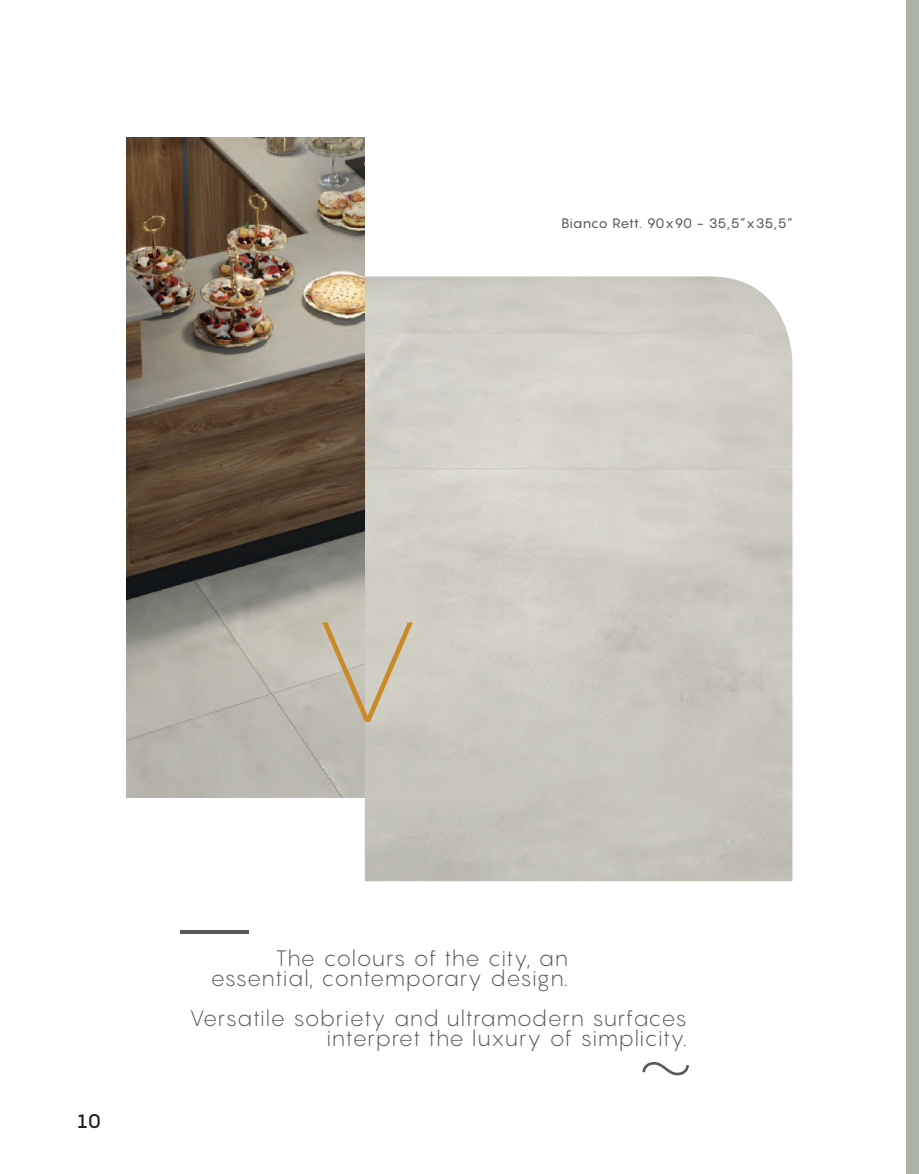
<style>
.page{position:relative;width:919px;height:1174px;background:#fff}
.page>*{position:absolute;margin:0;border:0;box-sizing:border-box;transform-origin:0 0}
.t1{font:300 22.05px/20.2px "Pangram";letter-spacing:.015em;color:#57585a;text-align:right}
.t2{font:500 19.5px "Pangram";color:#231f20}
.t3{font:13.5px "Pangram";letter-spacing:-.01em;color:#57585a}
</style>
<div class="page">
<div style="left:906px;top:0;width:12px;height:1174px;background:#acb2a5"></div>
<img style="left:365px;top:276px;width:427px;height:605px">
<img style="left:126px;top:138px;width:239px;height:659px">
<svg style="left:322px;top:622px;width:91px;height:99px"></svg>
<svg style="left:642px;top:1062px;width:47px;height:13px"></svg>
<hr style="left:180px;top:930px;width:68px;height:3px;background:#57585a">
<p class="t3" style="left:561px;top:214px;width:232px">Bianco Rett. 90x90 - 35,5”x35,5”</p>
<p class="t2" style="left:77px;top:1108px;width:25px">10</p>
<p class="t1" style="left:210px;top:947px;width:359px">The colours of the city, an essential, contemporary design.</p>
<p class="t1" style="left:190px;top:1007px;width:498px">Versatile sobriety and ultramodern surfaces interpret the luxury of simplicity.</p>
</div>
